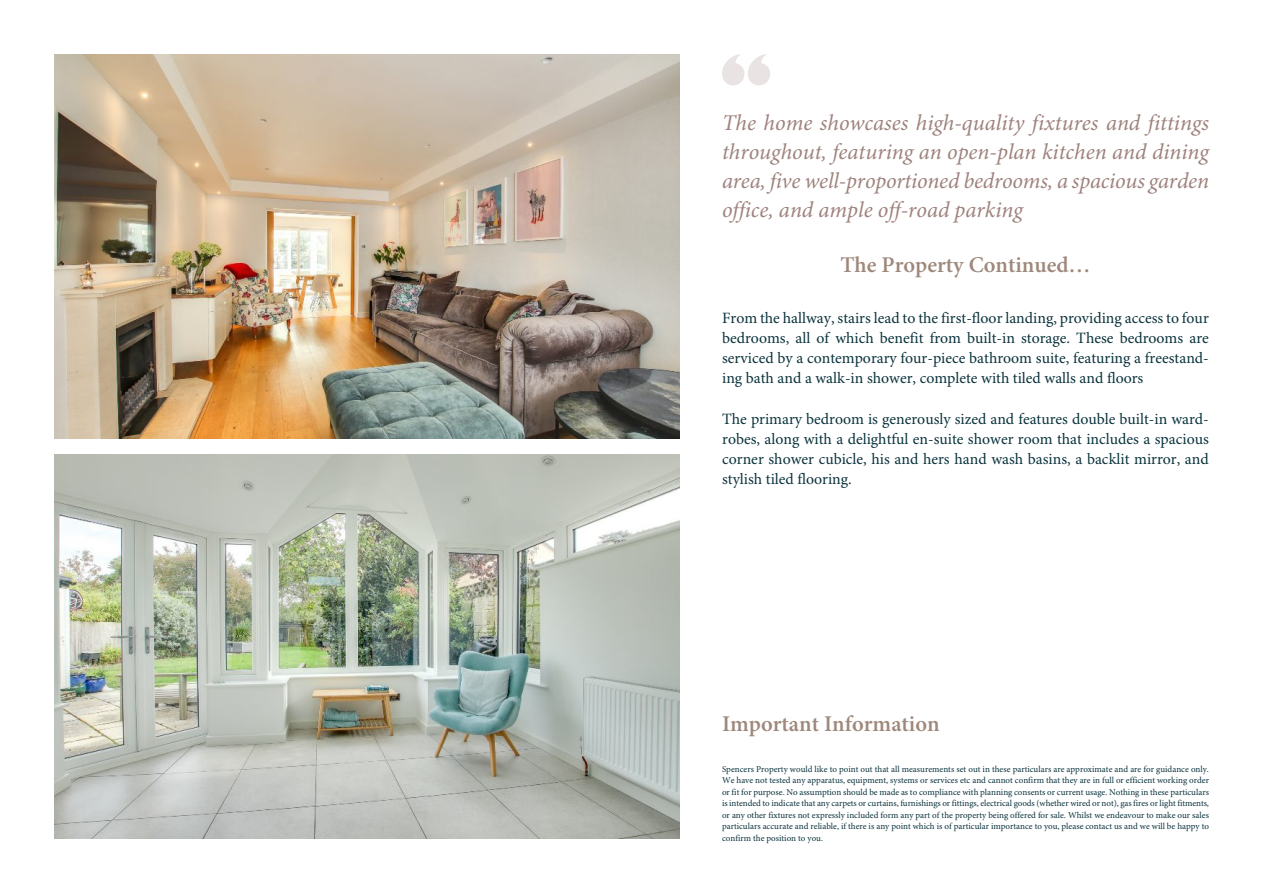
<style>
.page{position:relative;width:1263px;height:893px;background:#fff}
.page>*{position:absolute;margin:0;border:0;box-sizing:border-box;transform-origin:0 0}
.t1{font:italic 22.5px/28.8px "Minion Pro";color:#9e827d;text-align:justify}
.t2{font:600 22.5px "Minion Pro";color:#9e887b}
.t3{font:15.75px/20.1px "Minion Pro";color:#0b333d;text-align:justify}
.t4{font:9px/11.6px "Minion Pro";color:#0b333d;text-align:justify}
</style>
<div class="page">
<img style="left:54px;top:454px;width:626px;height:385px">
<img style="left:54px;top:54px;width:626px;height:385px">
<svg style="left:722px;top:54px;width:48px;height:31px"></svg>
<h1 class="t1" style="left:722px;top:111px;width:488px">The home showcases high-quality fixtures and fittings throughout, featuring an open-plan kitchen and dining area, five well-proportioned bedrooms, a spacious garden office, and ample off-road parking</h1>
<h1 class="t2" style="left:840px;top:256px;width:252px">The Property Continued…</h1>
<p class="t3" style="left:722px;top:309px;width:488px">From the hallway, stairs lead to the first-floor landing, providing access to four bedrooms, all of which benefit from built-in storage. These bedrooms are serviced by a contemporary four-piece bathroom suite, featuring a freestand&shy;ing bath and a walk-in shower, complete with tiled walls and floors</p>
<p class="t3" style="left:722px;top:410px;width:488px">The primary bedroom is generously sized and features double built-in ward&shy;robes, along with a delightful en-suite shower room that includes a spacious corner shower cubicle, his and hers hand wash basins, a backlit mirror, and stylish tiled flooring.</p>
<h1 class="t2" style="left:722px;top:714px;width:219px">Important Information</h1>
<p class="t4" style="left:722px;top:764px;width:488px">Spencers Property would like to point out that all measurements set out in these particulars are approximate and are for guidance only.<br>We have not tested any apparatus, equipment, systems or services etc and cannot confirm that they are in full or efficient working order or fit for purpose. No assumption should be made as to compliance with planning consents or current usage. Nothing in these particulars is intended to indicate that any carpets or curtains, furnishings or fittings, electrical goods (whether wired or not), gas fires or light fitments, or any other fixtures not expressly included form any part of the property being offered for sale. Whilst we endeavour to make our sales particulars accurate and reliable, if there is any point which is of particular importance to you, please contact us and we will be happy to confirm the position to you.</p>
</div>
